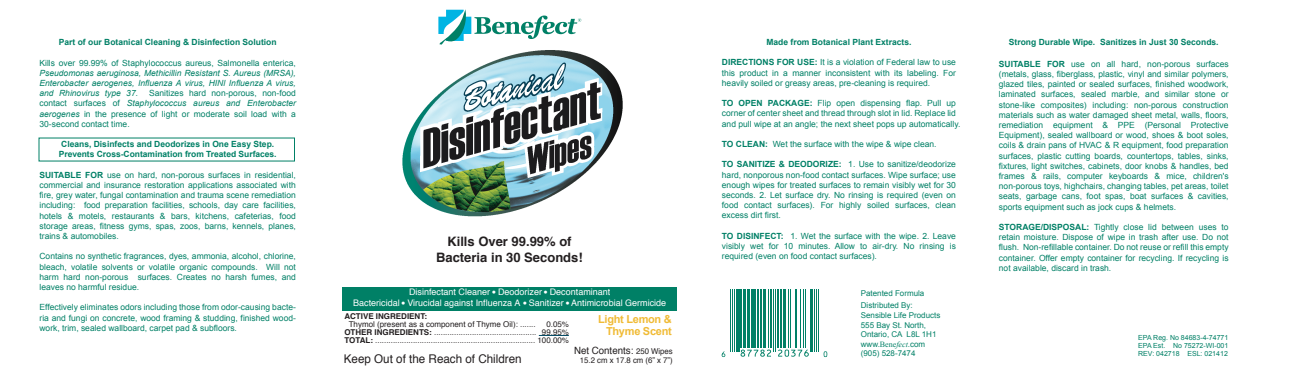
<style>
.page{position:relative;width:1302px;height:372px;background:#fff}
.page>*{position:absolute;margin:0;border:0;box-sizing:border-box;transform-origin:0 0}
.t1{font:700 13px/15.6px "Helvetica";color:#231f20;text-align:center}
.t2{font:12px "Helvetica";color:#231f20}
.t3{font:700 11px/12px "Arial";letter-spacing:-.025em;color:#f0bb36;text-align:right}
.t4{font:10px "Helvetica";color:#231f20}
.t5{font:9px/11px "Helvetica";color:#fff;text-align:center}
.t6{font:8.5px/10.2px "Arial";color:#008066;text-align:justify}
.t7{font:700 8.5px/10.2px "Arial";color:#008066}
.t8{font:italic 8.5px/10.2px "Arial";color:#008066;text-align:justify}
.t9{font:8px/8px "Helvetica";color:#231f20;text-align:justify}
.t10{font:8px/9.6px "Arial";color:#008066}
.t11{font:700 8px "Helvetica";color:#231f20}
.t12{font:7px/8px "Arial";color:#008066;text-align:justify}
.s1{font-style:italic}
.s2{font-weight:700}
.s3{font-size:8px}
.s4{font-family:"Times New Roman"}
.s5{font-family:"Times New Roman";font-style:italic}
</style>
<div class="page">
<img style="left:402px;top:50px;width:221px;height:167px">
<svg style="left:438px;top:9px;width:143px;height:36px"></svg>
<div style="left:343px;top:287px;width:334px;height:24px;background:#008066"></div>
<hr style="left:539px;top:335px;width:30px;height:1px;background:#044a65">
<hr style="left:730px;top:290px;width:1px;height:62px;background:#008066">
<hr style="left:732px;top:290px;width:1px;height:62px;background:#008066">
<hr style="left:734px;top:290px;width:1px;height:62px;background:#008066">
<hr style="left:736px;top:290px;width:3px;height:62px;background:#008066">
<hr style="left:740px;top:290px;width:2px;height:58px;background:#008066">
<hr style="left:743px;top:290px;width:3px;height:58px;background:#008066">
<hr style="left:747px;top:290px;width:3px;height:58px;background:#008066">
<hr style="left:751px;top:290px;width:1px;height:58px;background:#008066">
<hr style="left:753px;top:290px;width:3px;height:58px;background:#008066">
<hr style="left:757px;top:290px;width:2px;height:58px;background:#008066">
<hr style="left:760px;top:290px;width:2px;height:58px;background:#008066">
<hr style="left:763px;top:290px;width:3px;height:58px;background:#008066">
<hr style="left:768px;top:290px;width:1px;height:58px;background:#008066">
<hr style="left:770px;top:290px;width:2px;height:58px;background:#008066">
<hr style="left:773px;top:290px;width:1px;height:62px;background:#008066">
<hr style="left:775px;top:290px;width:1px;height:62px;background:#008066">
<hr style="left:777px;top:290px;width:2px;height:58px;background:#008066">
<hr style="left:780px;top:290px;width:2px;height:58px;background:#008066">
<hr style="left:783px;top:290px;width:3px;height:58px;background:#008066">
<hr style="left:788px;top:290px;width:1px;height:58px;background:#008066">
<hr style="left:790px;top:290px;width:1px;height:58px;background:#008066">
<hr style="left:795px;top:290px;width:1px;height:58px;background:#008066">
<hr style="left:797px;top:290px;width:1px;height:58px;background:#008066">
<hr style="left:800px;top:290px;width:1px;height:58px;background:#008066">
<hr style="left:803px;top:290px;width:1px;height:58px;background:#008066">
<hr style="left:805px;top:290px;width:1px;height:58px;background:#008066">
<hr style="left:810px;top:290px;width:2px;height:62px;background:#008066">
<hr style="left:814px;top:290px;width:1px;height:62px;background:#008066">
<hr style="left:816px;top:290px;width:1px;height:62px;background:#008066">
<hr style="left:818px;top:290px;width:1px;height:62px;background:#008066">
<svg style="left:722px;top:351px;width:3px;height:6px"></svg>
<svg style="left:741px;top:350px;width:30px;height:7px"></svg>
<svg style="left:778px;top:350px;width:31px;height:7px"></svg>
<svg style="left:824px;top:351px;width:3px;height:6px"></svg>
<svg style="left:554px;top:166px;width:69px;height:19px"></svg>
<svg style="left:402px;top:180px;width:152px;height:9px"></svg>
<svg style="left:556px;top:148px;width:67px;height:8px"></svg>
<p class="t7" style="left:59px;top:37px;width:219px">Part of our Botanical Cleaning &amp; Disinfection Solution</p>
<p class="t6" style="left:40px;top:58px;width:258px">Kills over 99.99% of Staphylococcus aureus, Salmonella enterica,</p>
<p class="t8" style="left:40px;top:68px;width:258px">Pseudomonas aeruginosa, Methicillin Resistant S. Aureus (MRSA), Enterobacter aerogenes, Influenza A virus, HINl Influenza A virus, and Rhinovirus type 37.</p>
<p class="t6" style="left:40px;top:88px;width:258px;text-indent:110px">Sanitizes hard non-porous, non-food contact surfaces of <span class="s1">Staphylococcus aureus and Enterobacter aerogenes</span> in the presence of light or moderate soil load with a 30-second contact time.</p>
<p class="t7" style="left:59px;top:139px;width:219px">Cleans, Disinfects and Deodorizes in One Easy Step.<br>Prevents Cross-Contamination from Treated Surfaces.</p>
<p class="t6" style="left:40px;top:170px;width:258px"><span class="s2">SUITABLE FOR</span> use on hard, non-porous surfaces in residential, commercial and insurance restoration applications associated with fire, grey water, fungal contamination and trauma scene remediation including: food preparation facilities, schools, day care facilities, hotels &amp; motels, restaurants &amp; bars, kitchens, cafeterias, food storage areas, fitness gyms, spas, zoos, barns, kennels, planes, trains &amp; automobiles.</p>
<p class="t6" style="left:40px;top:251px;width:258px">Contains no synthetic fragrances, dyes, ammonia, alcohol, chlorine, bleach, volatile solvents or volatile organic compounds. Will not harm hard non-porous surfaces. Creates no harsh fumes, and leaves no harmful residue.</p>
<p class="t6" style="left:40px;top:302px;width:258px">Effectively eliminates odors including those from odor-causing bacte&shy;ria and fungi on concrete, wood framing &amp; studding, finished wood&shy;work, trim, sealed wallboard, carpet pad &amp; subfloors.</p>
<h1 class="t1" style="left:436px;top:234px;width:148px">Kills Over 99.99% of<br>Bacteria in 30 Seconds!</h1>
<p class="t5" style="left:353px;top:287px;width:314px">Disinfectant Cleaner ■ Deodorizer ■ Decontaminant<br>Bactericidal ■ Virucidal against Influenza A ■ Sanitizer ■ Antimicrobial Germicide</p>
<p class="t11" style="left:344px;top:310px;width:84px">ACTIVE INGREDIENT:</p>
<p class="t9" style="left:349px;top:321px;width:189px">Thymol (present as a component of Thyme Oil): .......</p>
<p class="t3" style="left:598px;top:313px;width:75px">Light Lemon &amp;<br>Thyme Scent</p>
<p class="t9" style="left:344px;top:321px;width:226px;text-indent:202px">0.05% <span class="s2">OTHER INGREDIENTS:</span> .............................................. 99.95% <span class="s2">TOTAL:</span> ........................................................................ 100.00%</p>
<p class="t4" style="left:574px;top:343px;width:100px">Net Contents: <span class="s3">250 Wipes</span></p>
<h2 class="t2" style="left:344px;top:349px;width:179px">Keep Out of the Reach of Children</h2>
<p class="t9" style="left:580px;top:356px;width:94px">15.2 cm x 17.8 cm (6” x 7”)</p>
<p class="t7" style="left:766px;top:37px;width:147px">Made from Botanical Plant Extracts.</p>
<p class="t6" style="left:722px;top:57px;width:236px"><span class="s2">DIRECTIONS FOR USE:</span> It is a violation of Federal law to use this product in a manner inconsistent with its labeling. For heavily soiled or greasy areas, pre-cleaning is required.</p>
<p class="t6" style="left:722px;top:98px;width:240px;text-align:left"><span class="s2">TO OPEN PACKAGE:</span> Flip open dispensing flap. Pull up corner of center sheet and thread through slot in lid. Replace lid and pull wipe at an angle; the next sheet pops up automatically.</p>
<p class="t6" style="left:722px;top:139px;width:216px"><span class="s2">TO CLEAN:</span> Wet the surface with the wipe &amp; wipe clean.</p>
<p class="t6" style="left:722px;top:159px;width:236px"><span class="s2">TO SANITIZE &amp; DEODORIZE:</span> 1. Use to sanitize/deodorize hard, nonporous non-food contact surfaces. Wipe surface; use enough wipes for treated surfaces to remain visibly wet for 30 seconds. 2. Let surface dry. No rinsing is required (even on food contact surfaces). For highly soiled surfaces, clean excess dirt first.</p>
<p class="t6" style="left:722px;top:231px;width:236px"><span class="s2">TO DISINFECT:</span> 1. Wet the surface with the wipe. 2. Leave visibly wet for 10 minutes. Allow to air-dry. No rinsing is required (even on food contact surfaces).</p>
<p class="t10" style="left:861px;top:288px;width:65px;line-height:12px">Patented Formula<br>Distributed By:</p>
<p class="t10" style="left:861px;top:311px;width:81px">Sensible Life Products<br>555 Bay St. North,<br>Ontario, CA L8L 1H1 www.<span class="s4">Bene</span><span class="s5">fect</span>.com (905) 528-7474</p>
<p class="t7" style="left:1009px;top:37px;width:211px">Strong Durable Wipe. Sanitizes in Just 30 Seconds.</p>
<p class="t6" style="left:999px;top:59px;width:231px"><span class="s2">SUITABLE FOR</span> use on all hard, non-porous surfaces (metals, glass, fiberglass, plastic, vinyl and similar polymers, glazed tiles, painted or sealed surfaces, finished woodwork, laminated surfaces, sealed marble, and similar stone or stone-like composites) including: non-porous construction materials such as water damaged sheet metal, walls, floors, remediation equipment &amp; PPE (Personal Protective Equipment), sealed wallboard or wood, shoes &amp; boot soles, coils &amp; drain pans of HVAC &amp; R equipment, food preparation surfaces, plastic cutting boards, countertops, tables, sinks, fixtures, light switches, cabinets, door knobs &amp; handles, bed frames &amp; rails, computer keyboards &amp; mice, children's non-porous toys, highchairs, changing tables, pet areas, toilet seats, garbage cans, foot spas, boat surfaces &amp; cavities, sports equipment such as jock cups &amp; helmets.</p>
<p class="t6" style="left:999px;top:222px;width:231px"><span class="s2">STORAGE/DISPOSAL:</span> Tightly close lid between uses to retain moisture. Dispose of wipe in trash after use. Do not flush. Non-refillable container. Do not reuse or refill this empty container. Offer empty container for recycling. If recycling is not available, discard in trash.</p>
<p class="t12" style="left:1138px;top:334px;width:92px">EPA Reg. No 84683-4-74771<br>EPA Est. No 75272-WI-001<br>REV: 042718 ESL: 021412</p>
</div>
